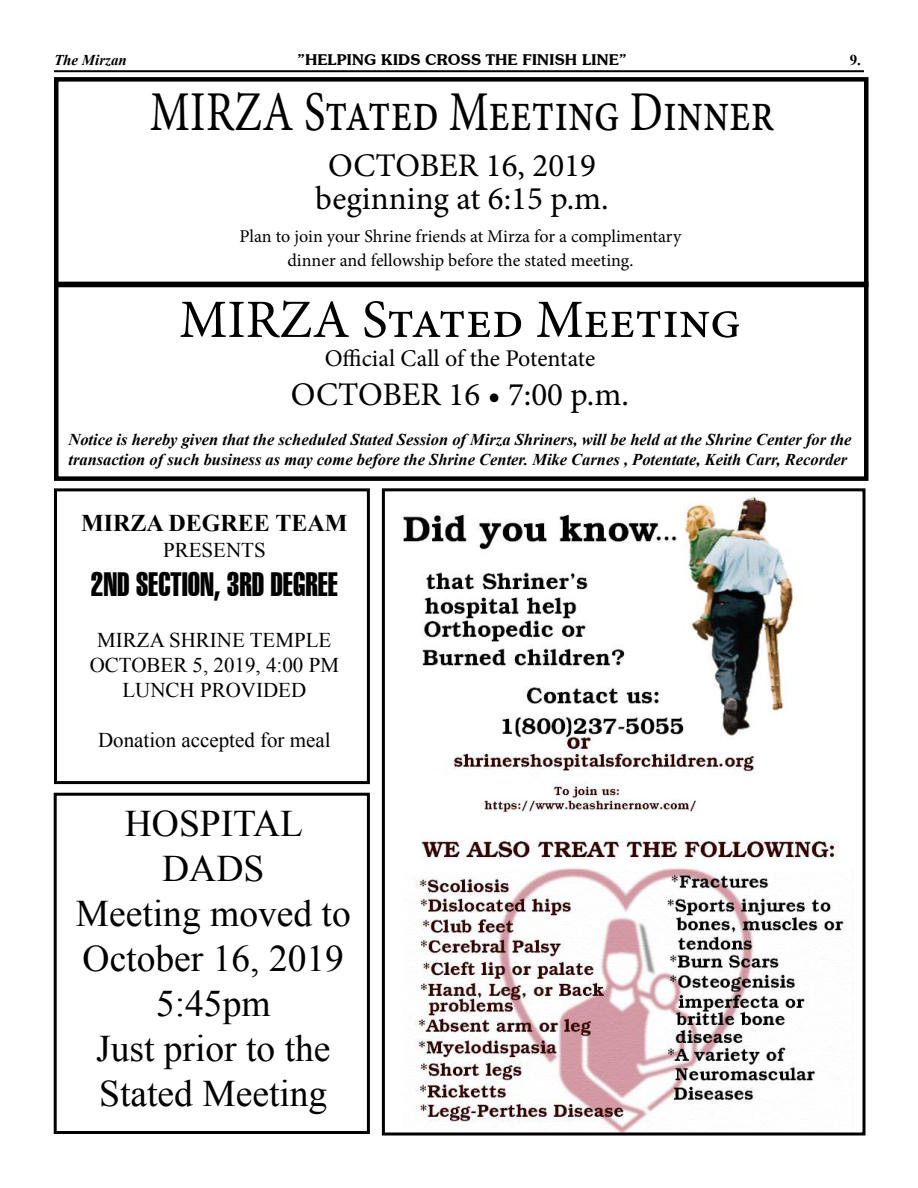
<style>
.page{position:relative;width:918px;height:1188px;background:#fff}
.page>*{position:absolute;margin:0;border:0;box-sizing:border-box;transform-origin:0 0}
.t1{font:56.25px "Minion Pro";color:#000;scale:.8 1}
.t2{font:54px "Minion Pro";color:#000}
.t3{font:37.5px/45px "Times New Roman";color:#000;text-align:center}
.t4{font:33px/33px "Minion Pro";color:#000;text-align:center}
.t5{font:33px "Swiss 911 BT Extra Compressed";color:#000}
.t6{font:24px "Minion Pro";color:#000}
.t7{font:700 24px "Times New Roman";color:#000}
.t8{font:21px/25.2px "Times New Roman";color:#000;text-align:center}
.t9{font:18px/24px "Minion Pro";letter-spacing:-.005em;color:#000;text-align:center}
.t10{font:italic 700 16.5px/19.8px "Times New Roman";color:#000}
.t11{font:600 15px "Souvenir IT Cby BT";color:#000}
.t12{font:italic 700 15px "Times New Roman";color:#000}
.t13{font:700 15px "Times New Roman";color:#000}
</style>
<div class="page">
<div style="left:54px;top:488px;width:316px;height:296px;border:3px solid #000"></div>
<div style="left:54px;top:793px;width:316px;height:341px;border:3px solid #000"></div>
<div style="left:54px;top:77px;width:814px;height:210px;border:4px solid #000"></div>
<div style="left:54px;top:282px;width:814px;height:199px;border:4px solid #000"></div>
<hr style="left:54px;top:70px;width:810px;height:2px;background:#000">
<img style="left:403px;top:496px;width:441px;height:636px">
<div style="left:382px;top:488px;width:484px;height:648px;border:3px solid #000"></div>
<p class="t12" style="left:54px;top:50px;width:74px">The Mirzan</p>
<p class="t11" style="left:297px;top:51px;width:331px">”HELPING KIDS CROSS THE FINISH LINE”</p>
<p class="t13" style="left:850px;top:50px;width:13px">9.</p>
<h1 class="t1" style="left:150px;top:74px;width:783px">MIRZA Stated Meeting Dinner</h1>
<h3 class="t4" style="left:315px;top:149px;width:295px">OCTOBER 16, 2019 beginning at 6:15 p.m.</h3>
<p class="t9" style="left:240px;top:224px;width:443px">Plan to join your Shrine friends at Mirza for a complimentary dinner and fellowship before the stated meeting.</p>
<h2 class="t2" style="left:179px;top:284px;width:563px">MIRZA Stated Meeting</h2>
<h3 class="t6" style="left:325px;top:342px;width:272px">Official Call of the Potentate</h3>
<h3 class="t4" style="left:291px;top:378px;width:340px">OCTOBER 16 • 7:00 p.m.</h3>
<p class="t10" style="left:68px;top:429px;width:785px">Notice is hereby given that the scheduled Stated Session of Mirza Shriners, will be held at the Shrine Center for the transaction of such business as may come before the Shrine Center. Mike Carnes , Potentate, Keith Carr, Recorder</p>
<h3 class="t7" style="left:81px;top:507px;width:268px">MIRZA DEGREE TEAM</h3>
<p class="t8" style="left:163px;top:537px;width:104px">PRESENTS</p>
<h3 class="t5" style="left:91px;top:566px;width:249px">2ND SECTION, 3RD DEGREE</h3>
<p class="t8" style="left:90px;top:627px;width:251px">MIRZA SHRINE TEMPLE<br>OCTOBER 5, 2019, 4:00 PM<br>LUNCH PROVIDED</p>
<p class="t8" style="left:98px;top:727px;width:234px">Donation accepted for meal</p>
<h3 class="t3" style="left:76px;top:800px;width:276px">HOSPITAL<br>DADS<br>Meeting moved to<br>October 16, 2019<br>5:45pm<br>Just prior to the<br>Stated Meeting</h3>
</div>
